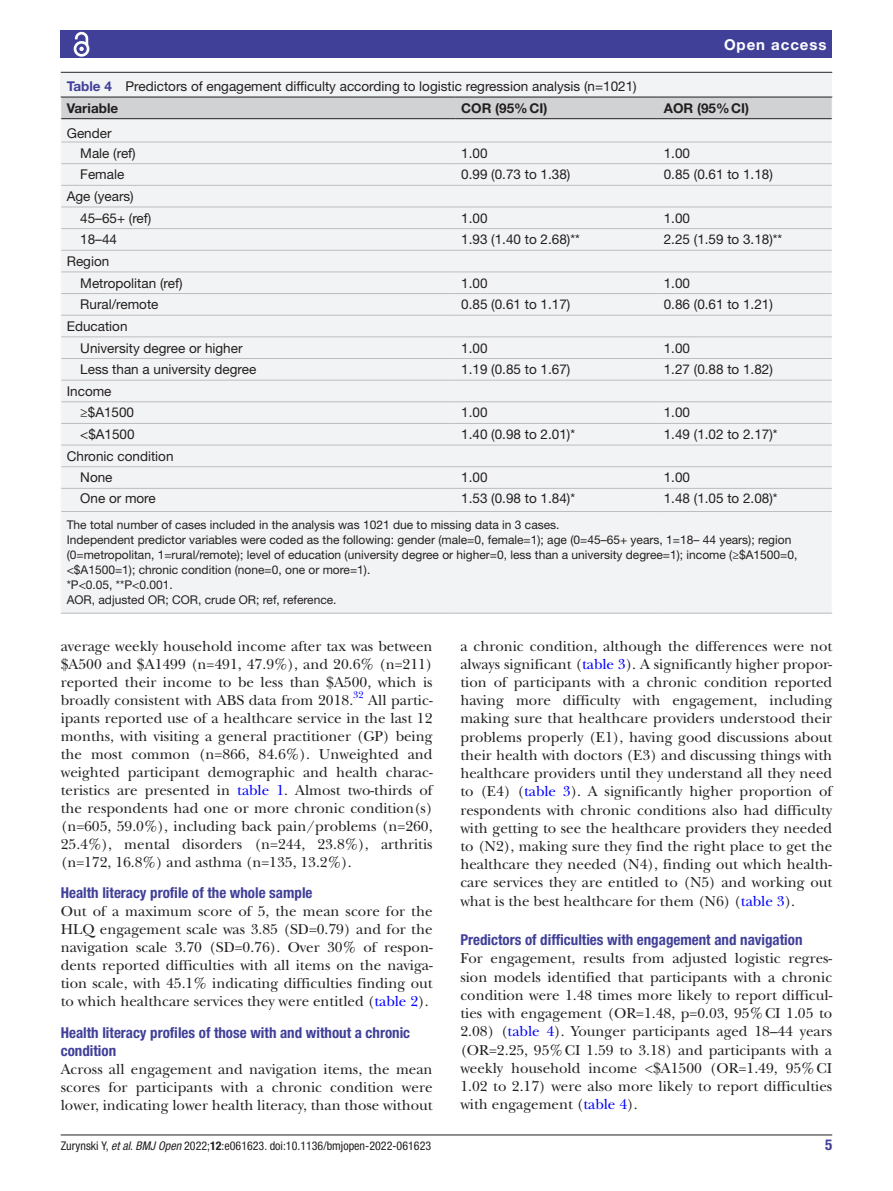
<style>
.page{position:relative;width:893px;height:1191px;background:#fff}
.page>*{position:absolute;margin:0;border:0;box-sizing:border-box;transform-origin:0 0}
.t1{font:15px/18.1px "New Baskerville";color:#231f20;text-align:justify}
.t2{font:700 condensed 15px/18px "Helvetica Neue LT Std";color:#414099}
.t3{font:700 15px "Helvetica Neue LT Std";letter-spacing:.065em;color:#fff}
.t4{font:13.5px/21.6px "Helvetica Neue LT Std";color:#231f20}
.t5{font:700 13.5px "Helvetica Neue LT Std";color:#231f20}
.t6{font:12px/15px "Helvetica Neue LT Std";color:#231f20}
.t7{font:condensed 12px "Helvetica Neue LT Std";color:#231f20}
.t8{font:9.9px "New Baskerville";color:#00f}
.s1{font-weight:700;color:#414099}
.s2{font-weight:700}
.s3{color:#00f}
.s4{font-style:italic}
</style>
<div class="page">
<hr style="left:61px;top:1134px;width:771px;height:1px;background:#231f20">
<div style="left:61px;top:31px;width:771px;height:27px;background:#414099"></div>
<svg style="left:73px;top:31px;width:17px;height:26px"></svg>
<div style="left:61px;top:73px;width:771px;height:540px;background:#f2f3f4"></div>
<hr style="left:61px;top:72px;width:771px;height:1px;background:#231f20">
<hr style="left:455px;top:511px;width:203px;height:1px;background:#bcbdc0">
<hr style="left:658px;top:511px;width:174px;height:1px;background:#bcbdc0">
<hr style="left:61px;top:511px;width:394px;height:1px;background:#bcbdc0">
<hr style="left:61px;top:613px;width:394px;height:1px;background:#bcbdc0">
<hr style="left:455px;top:613px;width:203px;height:1px;background:#bcbdc0">
<hr style="left:658px;top:613px;width:174px;height:1px;background:#bcbdc0">
<svg style="left:60px;top:97px;width:773px;height:392px"></svg>
<p class="t3" style="left:724px;top:35px;width:104px">Open access</p>
<p class="t4" style="left:67px;top:75px;width:571px;line-height:22px"><span class="s1">Table 4</span> Predictors of engagement difficulty according to logistic regression analysis (n=1021)<br><span class="s2">Variable</span></p>
<p class="t5" style="left:461px;top:99px;width:88px">COR (95%CI)</p>
<p class="t5" style="left:664px;top:99px;width:87px">AOR (95%CI)</p>
<p class="t4" style="left:80px;top:122px;width:57px;line-height:20.1px;text-indent:-14px">Gender<br>Male (ref)</p>
<p class="t4" style="left:461px;top:142px;width:28px">1.00</p>
<p class="t4" style="left:664px;top:142px;width:28px">1.00</p>
<p class="t4" style="left:80px;top:163px;width:46px">Female</p>
<p class="t4" style="left:461px;top:163px;width:111px">0.99 (0.73 to 1.38)</p>
<p class="t4" style="left:664px;top:163px;width:111px">0.85 (0.61 to 1.18)</p>
<p class="t4" style="left:80px;top:185px;width:73px;text-indent:-14px">Age (years)<br>45–65+ (ref)</p>
<p class="t4" style="left:461px;top:207px;width:28px">1.00</p>
<p class="t4" style="left:664px;top:207px;width:28px">1.00</p>
<p class="t4" style="left:80px;top:228px;width:38px">18–44</p>
<p class="t4" style="left:461px;top:228px;width:120px">1.93 (1.40 to 2.68)**</p>
<p class="t4" style="left:664px;top:228px;width:120px">2.25 (1.59 to 3.18)**</p>
<p class="t4" style="left:80px;top:250px;width:104px;text-indent:-14px">Region<br>Metropolitan (ref)</p>
<p class="t4" style="left:461px;top:272px;width:28px">1.00</p>
<p class="t4" style="left:664px;top:272px;width:28px">1.00</p>
<p class="t4" style="left:80px;top:293px;width:80px">Rural/remote</p>
<p class="t4" style="left:461px;top:293px;width:111px">0.85 (0.61 to 1.17)</p>
<p class="t4" style="left:664px;top:293px;width:111px">0.86 (0.61 to 1.21)</p>
<p class="t4" style="left:80px;top:315px;width:164px;text-indent:-14px">Education<br>University degree or higher</p>
<p class="t4" style="left:461px;top:337px;width:28px">1.00</p>
<p class="t4" style="left:664px;top:337px;width:28px">1.00</p>
<p class="t4" style="left:80px;top:358px;width:178px">Less than a university degree</p>
<p class="t4" style="left:461px;top:358px;width:111px">1.19 (0.85 to 1.67)</p>
<p class="t4" style="left:664px;top:358px;width:111px">1.27 (0.88 to 1.82)</p>
<p class="t4" style="left:80px;top:380px;width:55px;text-indent:-14px">Income ≥$A1500</p>
<p class="t4" style="left:461px;top:402px;width:28px">1.00</p>
<p class="t4" style="left:664px;top:402px;width:28px">1.00</p>
<p class="t4" style="left:80px;top:423px;width:56px">&lt;$A1500</p>
<p class="t4" style="left:461px;top:423px;width:115px">1.40 (0.98 to 2.01)*</p>
<p class="t4" style="left:664px;top:423px;width:115px">1.49 (1.02 to 2.17)*</p>
<p class="t4" style="left:80px;top:445px;width:95px;text-indent:-14px">Chronic condition<br>None</p>
<p class="t4" style="left:461px;top:466px;width:28px">1.00</p>
<p class="t4" style="left:664px;top:466px;width:28px">1.00</p>
<p class="t4" style="left:80px;top:487px;width:77px">One or more</p>
<p class="t4" style="left:461px;top:487px;width:115px">1.53 (0.98 to 1.84)*</p>
<p class="t4" style="left:664px;top:487px;width:115px">1.48 (1.05 to 2.08)*</p>
<p class="t6" style="left:67px;top:517px;width:732px">The total number of cases included in the analysis was 1021 due to missing data in 3 cases.<br>Independent predictor variables were coded as the following: gender (male=0, female=1); age (0=45–65+ years, 1=18– 44 years); region (0=metropolitan, 1=rural/remote); level of education (university degree or higher=0, less than a university degree=1); income (≥$A1500=0, &lt;$A1500=1); chronic condition (none=0, one or more=1).<br>*P&lt;0.05, **P&lt;0.001.<br>AOR, adjusted OR; COR, crude OR; ref, reference.</p>
<p class="t1" style="left:61px;top:637px;width:373px">average weekly household income after tax was between $A500 and $A1499 (n=491, 47.9%), and 20.6% (n=211) reported their income to be less than $A500, which is broadly consistent with ABS data from 2018.</p>
<p class="t8" style="left:353px;top:689px;width:12px">32</p>
<p class="t1" style="left:61px;top:691px;width:373px;text-indent:307px">All partic&shy;ipants reported use of a healthcare service in the last 12 months, with visiting a general practitioner (GP) being the most common (n=866, 84.6%). Unweighted and weighted participant demographic and health charac&shy;teristics are presented in <span class="s3">table 1</span>. Almost two-thirds of the respondents had one or more chronic condition(s) (n=605, 59.0%), including back pain/problems (n=260, 25.4%), mental disorders (n=244, 23.8%), arthritis (n=172, 16.8%) and asthma (n=135, 13.2%).</p>
<p class="t2" style="left:61px;top:883px;width:253px">Health literacy profile of the whole sample</p>
<p class="t1" style="left:61px;top:902px;width:373px">Out of a maximum score of 5, the mean score for the HLQ engagement scale was 3.85 (SD=0.79) and for the navigation scale 3.70 (SD=0.76). Over 30% of respon&shy;dents reported difficulties with all items on the naviga&shy;tion scale, with 45.1% indicating difficulties finding out to which healthcare services they were entitled (<span class="s3">table 2</span>).</p>
<p class="t2" style="left:61px;top:1023px;width:351px">Health literacy profiles of those with and without a chronic condition</p>
<p class="t1" style="left:61px;top:1060px;width:373px">Across all engagement and navigation items, the mean scores for participants with a chronic condition were lower, indicating lower health literacy, than those without</p>
<p class="t1" style="left:460px;top:636px;width:373px">a chronic condition, although the differences were not always significant (<span class="s3">table 3</span>). A significantly higher propor&shy;tion of participants with a chronic condition reported having more difficulty with engagement, including making sure that healthcare providers understood their problems properly (E1), having good discussions about their health with doctors (E3) and discussing things with healthcare providers until they understand all they need to (E4) (<span class="s3">table 3</span>). A significantly higher proportion of respondents with chronic conditions also had difficulty with getting to see the healthcare providers they needed to (N2), making sure they find the right place to get the healthcare they needed (N4), finding out which health&shy;care services they are entitled to (N5) and working out what is the best healthcare for them (N6) (<span class="s3">table 3</span>).</p>
<p class="t2" style="left:460px;top:930px;width:344px">Predictors of difficulties with engagement and navigation</p>
<p class="t1" style="left:460px;top:949px;width:373px">For engagement, results from adjusted logistic regres&shy;sion models identified that participants with a chronic condition were 1.48 times more likely to report difficul&shy;ties with engagement (OR=1.48, p=0.03, 95%CI 1.05 to 2.08) (<span class="s3">table 4</span>). Younger participants aged 18–44 years (OR=2.25, 95%CI 1.59 to 3.18) and participants with a weekly household income &lt;$A1500 (OR=1.49, 95%CI 1.02 to 2.17) were also more likely to report difficulties with engagement (<span class="s3">table 4</span>).</p>
<p class="t7" style="left:61px;top:1138px;width:372px">Zurynski Y, <span class="s4">et al</span>. <span class="s4">BMJ Open</span> 2022;<span class="s2">12</span>:e061623. doi:10.1136/bmjopen-2022-061623</p>
<p class="t2" style="left:825px;top:1135px;width:9px">5</p>
</div>
